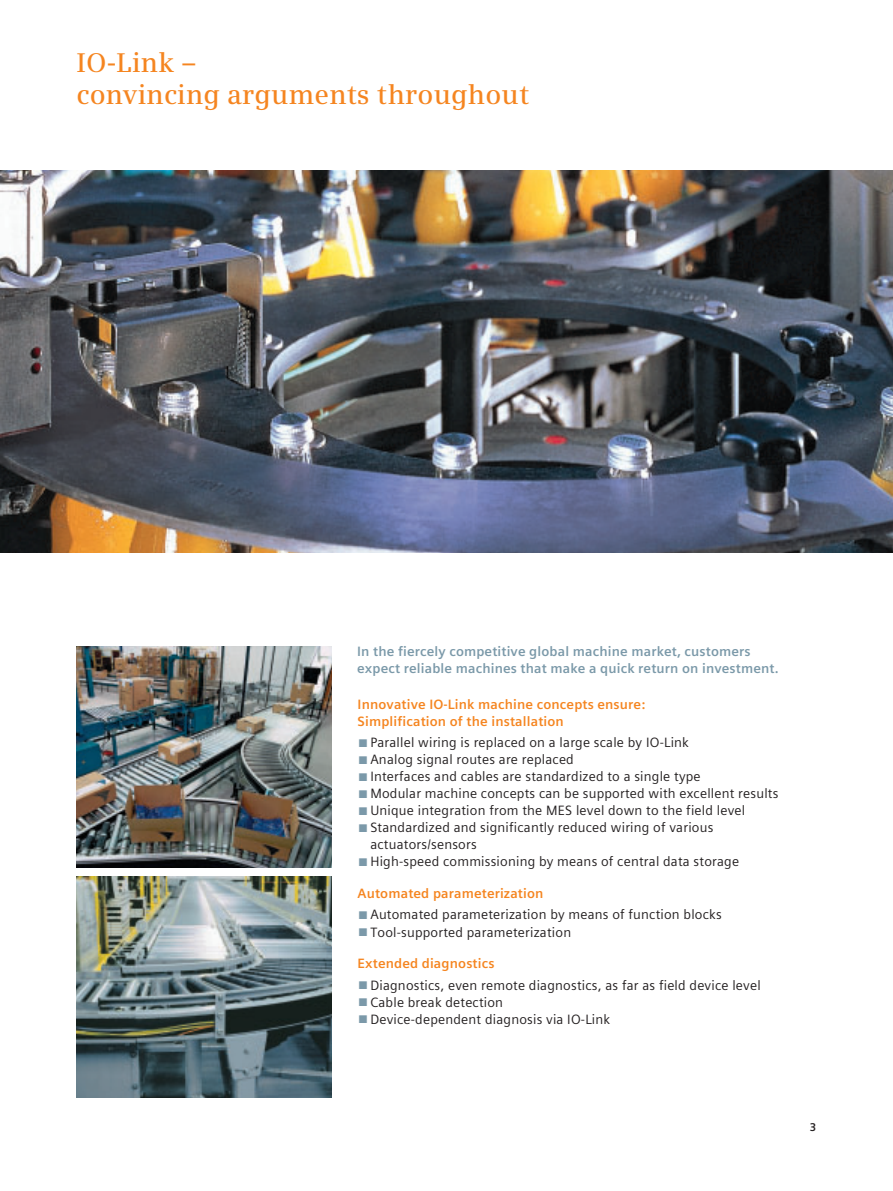
<style>
.page{position:relative;width:893px;height:1191px;background:#fff}
.page>*{position:absolute;margin:0;border:0;box-sizing:border-box;transform-origin:0 0}
.t1{font:600 27px/32px "Siemens Serif";letter-spacing:.005em;color:#f58520}
.t2{font:13.5px/17px "Siemens Sans Global";letter-spacing:.015em;color:#231f20}
.t3{font:700 13.5px/17px "Siemens Sans Global";letter-spacing:.01em;color:#f58520}
.t4{font:700 13.5px/17px "Siemens Sans Global";letter-spacing:.01em;color:#7b99a9}
.t5{font:700 11.25px "Siemens Sans Global";color:#231f20}
.s1{color:#7b99a9}
</style>
<div class="page">
<img style="left:0;top:170px;width:893px;height:383px">
<img style="left:77px;top:646px;width:255px;height:221px">
<img style="left:77px;top:876px;width:255px;height:221px">
<h1 class="t1" style="left:77px;top:48px;width:454px">IO-Link –<br>convincing arguments throughout</h1>
<p class="t4" style="left:357px;top:643px;width:423px">In the fiercely competitive global machine market, customers expect reliable machines that make a quick return on investment.</p>
<p class="t3" style="left:358px;top:695px;width:289px">Innovative IO-Link machine concepts ensure:<br>Simplification of the installation</p>
<p class="t2" style="left:358px;top:734px;width:333px"><span class="s1">■</span>Parallel wiring is replaced on a large scale by IO-Link</p>
<p class="t2" style="left:358px;top:751px;width:218px"><span class="s1">■</span>Analog signal routes are replaced</p>
<p class="t2" style="left:358px;top:768px;width:345px"><span class="s1">■</span>Interfaces and cables are standardized to a single type</p>
<p class="t2" style="left:358px;top:785px;width:422px"><span class="s1">■</span>Modular machine concepts can be supported with excellent results</p>
<p class="t2" style="left:358px;top:802px;width:389px"><span class="s1">■</span>Unique integration from the MES level down to the field level</p>
<p class="t2" style="left:370px;top:819px;width:344px;text-indent:-13px"><span class="s1">■</span>Standardized and significantly reduced wiring of various actuators/sensors</p>
<p class="t2" style="left:358px;top:853px;width:383px"><span class="s1">■</span>High-speed commissioning by means of central data storage</p>
<p class="t3" style="left:358px;top:885px;width:187px">Automated parameterization</p>
<p class="t2" style="left:358px;top:906px;width:366px"><span class="s1">■</span>Automated parameterization by means of function blocks</p>
<p class="t2" style="left:358px;top:923px;width:215px"><span class="s1">■</span>Tool-supported parameterization</p>
<p class="t3" style="left:358px;top:955px;width:138px">Extended diagnostics</p>
<p class="t2" style="left:358px;top:976px;width:405px"><span class="s1">■</span>Diagnostics, even remote diagnostics, as far as field device level</p>
<p class="t2" style="left:358px;top:993px;width:147px"><span class="s1">■</span>Cable break detection</p>
<p class="t2" style="left:358px;top:1010px;width:254px"><span class="s1">■</span>Device-dependent diagnosis via IO-Link</p>
<p class="t5" style="left:810px;top:1120px;width:8px">3</p>
</div>
